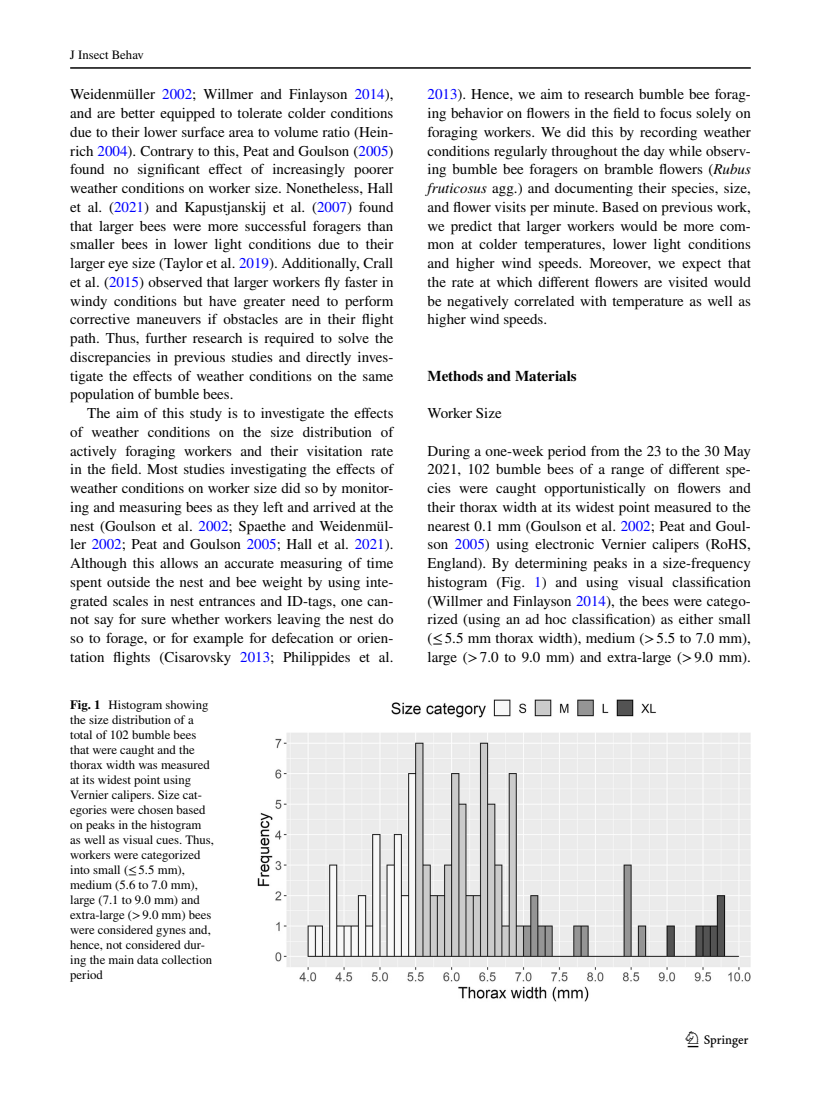
<style>
.page{position:relative;width:821px;height:1106px;background:#fff}
.page>*{position:absolute;margin:0;border:0;box-sizing:border-box;transform-origin:0 0}
.t1{font:22.5px "Springnew Regular 3";color:#000}
.t2{font:15px/18.8px "STIX";color:#000;text-align:justify}
.t3{font:700 15px "STIX";color:#000}
.t4{font:12.75px/15px "STIX";color:#000}
.s1{color:#00f}
.s2{font-weight:700}
.s3{font-style:italic}
</style>
<div class="page">
<hr style="left:70px;top:67px;width:680px;height:2px;background:#000">
<img style="left:257px;top:699px;width:493px;height:302px">
<p class="t4" style="left:70px;top:48px;width:75px">J Insect Behav</p>
<p class="t2" style="left:70px;top:86px;width:325px">Weidenmüller <span class="s1">2002</span>; Willmer and Finlayson <span class="s1">2014</span>), and are better equipped to tolerate colder conditions due to their lower surface area to volume ratio (Hein&shy;rich <span class="s1">2004</span>). Contrary to this, Peat and Goulson (<span class="s1">2005</span>) found no significant effect of increasingly poorer weather conditions on worker size. Nonetheless, Hall et al. (<span class="s1">2021</span>) and Kapustjanskij et al. (<span class="s1">2007</span>) found that larger bees were more successful foragers than smaller bees in lower light conditions due to their larger eye size (Taylor et al. <span class="s1">2019</span>). Additionally, Crall et al. (<span class="s1">2015</span>) observed that larger workers fly faster in windy conditions but have greater need to perform corrective maneuvers if obstacles are in their flight path. Thus, further research is required to solve the discrepancies in previous studies and directly inves&shy;tigate the effects of weather conditions on the same population of bumble bees.</p>
<p class="t2" style="left:70px;top:405px;width:325px;text-indent:17px">The aim of this study is to investigate the effects of weather conditions on the size distribution of actively foraging workers and their visitation rate in the field. Most studies investigating the effects of weather conditions on worker size did so by monitor&shy;ing and measuring bees as they left and arrived at the nest (Goulson et al. <span class="s1">2002</span>; Spaethe and Weidenmül&shy;ler <span class="s1">2002</span>; Peat and Goulson <span class="s1">2005</span>; Hall et al. <span class="s1">2021</span>).<br>Although this allows an accurate measuring of time spent outside the nest and bee weight by using inte&shy;grated scales in nest entrances and ID-tags, one can&shy;not say for sure whether workers leaving the nest do so to forage, or for example for defecation or orien&shy;tation flights (Cisarovsky <span class="s1">2013</span>; Philippides et al.</p>
<p class="t4" style="left:70px;top:698px;width:145px"><span class="s2">Fig. 1</span> Histogram showing the size distribution of a total of 102 bumble bees that were caught and the thorax width was measured at its widest point using<br>Vernier calipers. Size cat&shy;egories were chosen based on peaks in the histogram as well as visual cues. Thus, workers were categorized into small (≤5.5 mm), medium (5.6 to 7.0 mm), large (7.1 to 9.0 mm) and extra-large (&gt;9.0 mm) bees were considered gynes and, hence, not considered dur&shy;ing the main data collection period</p>
<p class="t2" style="left:427px;top:86px;width:325px"><span class="s1">2013</span>). Hence, we aim to research bumble bee forag&shy;ing behavior on flowers in the field to focus solely on foraging workers. We did this by recording weather conditions regularly throughout the day while observ&shy;ing bumble bee foragers on bramble flowers (<span class="s3">Rubus fruticosus</span> agg.) and documenting their species, size, and flower visits per minute. Based on previous work, we predict that larger workers would be more com&shy;mon at colder temperatures, lower light conditions and higher wind speeds. Moreover, we expect that the rate at which different flowers are visited would be negatively correlated with temperature as well as higher wind speeds.</p>
<p class="t3" style="left:427px;top:367px;width:151px">Methods and Materials</p>
<p class="t2" style="left:427px;top:405px;width:76px">Worker Size</p>
<p class="t2" style="left:427px;top:442px;width:325px">During a one-week period from the 23 to the 30 May 2021, 102 bumble bees of a range of different spe&shy;cies were caught opportunistically on flowers and their thorax width at its widest point measured to the nearest 0.1 mm (Goulson et al. <span class="s1">2002</span>; Peat and Goul&shy;son <span class="s1">2005</span>) using electronic Vernier calipers (RoHS, England). By determining peaks in a size-frequency histogram (Fig. <span class="s1">1</span>) and using visual classification (Willmer and Finlayson <span class="s1">2014</span>), the bees were catego&shy;rized (using an ad hoc classification) as either small (≤5.5 mm thorax width), medium (&gt;5.5 to 7.0 mm), large (&gt;7.0 to 9.0 mm) and extra-large (&gt;9.0 mm).</p>
<h1 class="t1" style="left:687px;top:1031px;width:62px">1 3</h1>
</div>
